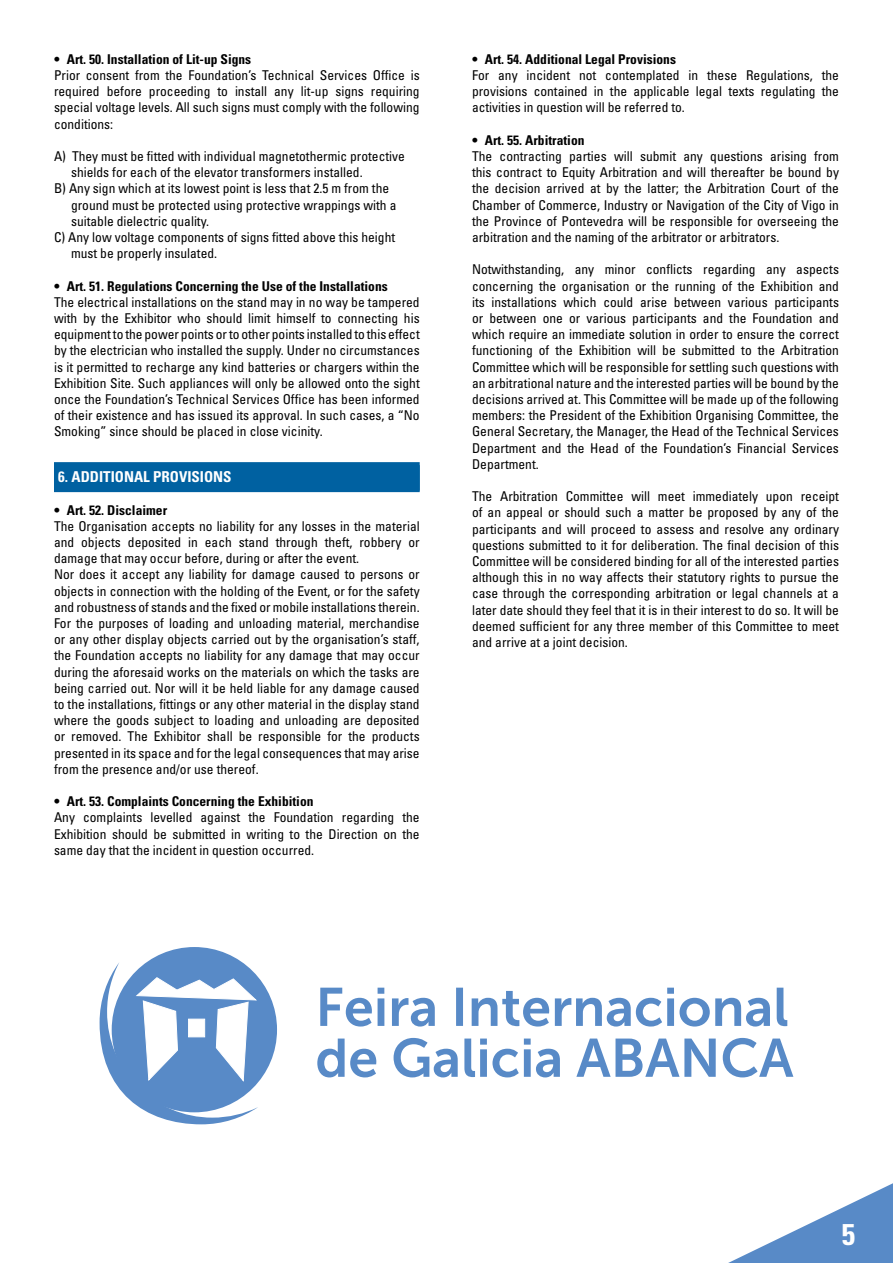
<style>
.page{position:relative;width:893px;height:1263px;background:#fff}
.page>*{position:absolute;margin:0;border:0;box-sizing:border-box;transform-origin:0 0}
.t1{font:700 condensed 30px "Univers LT Std";color:#fff}
.t2{font:700 condensed 15px "Univers LT Std";color:#fff}
.t3{font:condensed 13.5px/16.2px "Univers LT Std";color:#000;text-align:justify}
.t4{font:700 condensed 13.5px "Univers LT Std";color:#000}
</style>
<div class="page">
<div style="left:54px;top:462px;width:366px;height:29px;background:#0061a1"></div>
<div style="left:54px;top:465px;width:366px;height:27px;background:#0061a1"></div>
<svg style="left:728px;top:1183px;width:165px;height:80px"></svg>
<div style="left:112px;top:947px;width:165px;height:165px;background:#588ac7;border-radius:50%"></div>
<svg style="left:100px;top:962px;width:158px;height:162px"></svg>
<div style="left:189px;top:1019px;width:16px;height:18px;background:#fff"></div>
<svg style="left:317px;top:1038px;width:476px;height:39px"></svg>
<svg style="left:320px;top:988px;width:467px;height:38px"></svg>
<p class="t4" style="left:54px;top:51px;width:199px">• Art. 50. Installation of Lit-up Signs</p>
<p class="t3" style="left:54px;top:67px;width:367px">Prior consent from the Foundation’s Technical Services Office is required before proceeding to install any lit-up signs requiring special voltage levels. All such signs must comply with the following conditions:</p>
<p class="t3" style="left:54px;top:148px;width:352px">A) They must be fitted with individual magnetothermic protective</p>
<p class="t3" style="left:71px;top:164px;width:293px">shields for each of the elevator transformers installed.</p>
<p class="t3" style="left:54px;top:180px;width:337px">B) Any sign which at its lowest point is less that 2.5 m from the</p>
<p class="t3" style="left:71px;top:196px;width:327px">ground must be protected using protective wrappings with a</p>
<p class="t3" style="left:71px;top:213px;width:140px">suitable dielectric quality.</p>
<p class="t3" style="left:54px;top:229px;width:343px">C) Any low voltage components of signs fitted above this height</p>
<p class="t3" style="left:71px;top:245px;width:148px">must be properly insulated.</p>
<p class="t4" style="left:54px;top:277px;width:335px">• Art. 51. Regulations Concerning the Use of the Installations</p>
<p class="t3" style="left:54px;top:294px;width:367px">The electrical installations on the stand may in no way be tampered with by the Exhibitor who should limit himself to connecting his equipment to the power points or to other points installed to this effect by the electrician who installed the supply. Under no circumstances is it permitted to recharge any kind batteries or chargers within the Exhibition Site. Such appliances will only be allowed onto the sight once the Foundation’s Technical Services Office has been informed of their existence and has issued its approval. In such cases, a “No Smoking” since should be placed in close vicinity.</p>
<p class="t2" style="left:58px;top:468px;width:175px">6. ADDITIONAL PROVISIONS</p>
<p class="t4" style="left:54px;top:501px;width:115px">• Art. 52. Disclaimer</p>
<p class="t3" style="left:54px;top:518px;width:367px;text-align:left">The Organisation accepts no liability for any losses in the material and objects deposited in each stand through theft, robbery or damage that may occur before, during or after the event.<br>Nor does it accept any liability for damage caused to persons or objects in connection with the holding of the Event, or for the safety and robustness of stands and the fixed or mobile installations therein.<br>For the purposes of loading and unloading material, merchandise or any other display objects carried out by the organisation’s staff, the Foundation accepts no liability for any damage that may occur during the aforesaid works on the materials on which the tasks are being carried out. Nor will it be held liable for any damage caused to the installations, fittings or any other material in the display stand where the goods subject to loading and unloading are deposited or removed. The Exhibitor shall be responsible for the products presented in its space and for the legal consequences that may arise from the presence and/or use thereof.</p>
<p class="t4" style="left:54px;top:793px;width:261px">• Art. 53. Complaints Concerning the Exhibition</p>
<p class="t3" style="left:54px;top:809px;width:367px">Any complaints levelled against the Foundation regarding the Exhibition should be submitted in writing to the Direction on the same day that the incident in question occurred.</p>
<p class="t4" style="left:472px;top:51px;width:205px">• Art. 54. Additional Legal Provisions</p>
<p class="t3" style="left:472px;top:67px;width:368px">For any incident not contemplated in these Regulations, the provisions contained in the applicable legal texts regulating the activities in question will be referred to.</p>
<p class="t4" style="left:472px;top:132px;width:114px">• Art. 55. Arbitration</p>
<p class="t3" style="left:472px;top:148px;width:368px">The contracting parties will submit any questions arising from this contract to Equity Arbitration and will thereafter be bound by the decision arrived at by the latter; the Arbitration Court of the Chamber of Commerce, Industry or Navigation of the City of Vigo in the Province of Pontevedra will be responsible for overseeing the arbitration and the naming of the arbitrator or arbitrators.</p>
<p class="t3" style="left:472px;top:261px;width:368px">Notwithstanding, any minor conflicts regarding any aspects concerning the organisation or the running of the Exhibition and its installations which could arise between various participants or between one or various participants and the Foundation and which require an immediate solution in order to ensure the correct functioning of the Exhibition will be submitted to the Arbitration Committee which will be responsible for settling such questions with an arbitrational nature and the interested parties will be bound by the decisions arrived at. This Committee will be made up of the following members: the President of the Exhibition Organising Committee, the General Secretary, the Manager, the Head of the Technical Services Department and the Head of the Foundation’s Financial Services Department.</p>
<p class="t3" style="left:472px;top:488px;width:368px">The Arbitration Committee will meet immediately upon receipt of an appeal or should such a matter be proposed by any of the participants and will proceed to assess and resolve any ordinary questions submitted to it for deliberation. The final decision of this Committee will be considered binding for all of the interested parties although this in no way affects their statutory rights to pursue the case through the corresponding arbitration or legal channels at a later date should they feel that it is in their interest to do so. It will be deemed sufficient for any three member of this Committee to meet and arrive at a joint decision.</p>
<h1 class="t1" style="left:842px;top:1216px;width:15px">5</h1>
</div>
